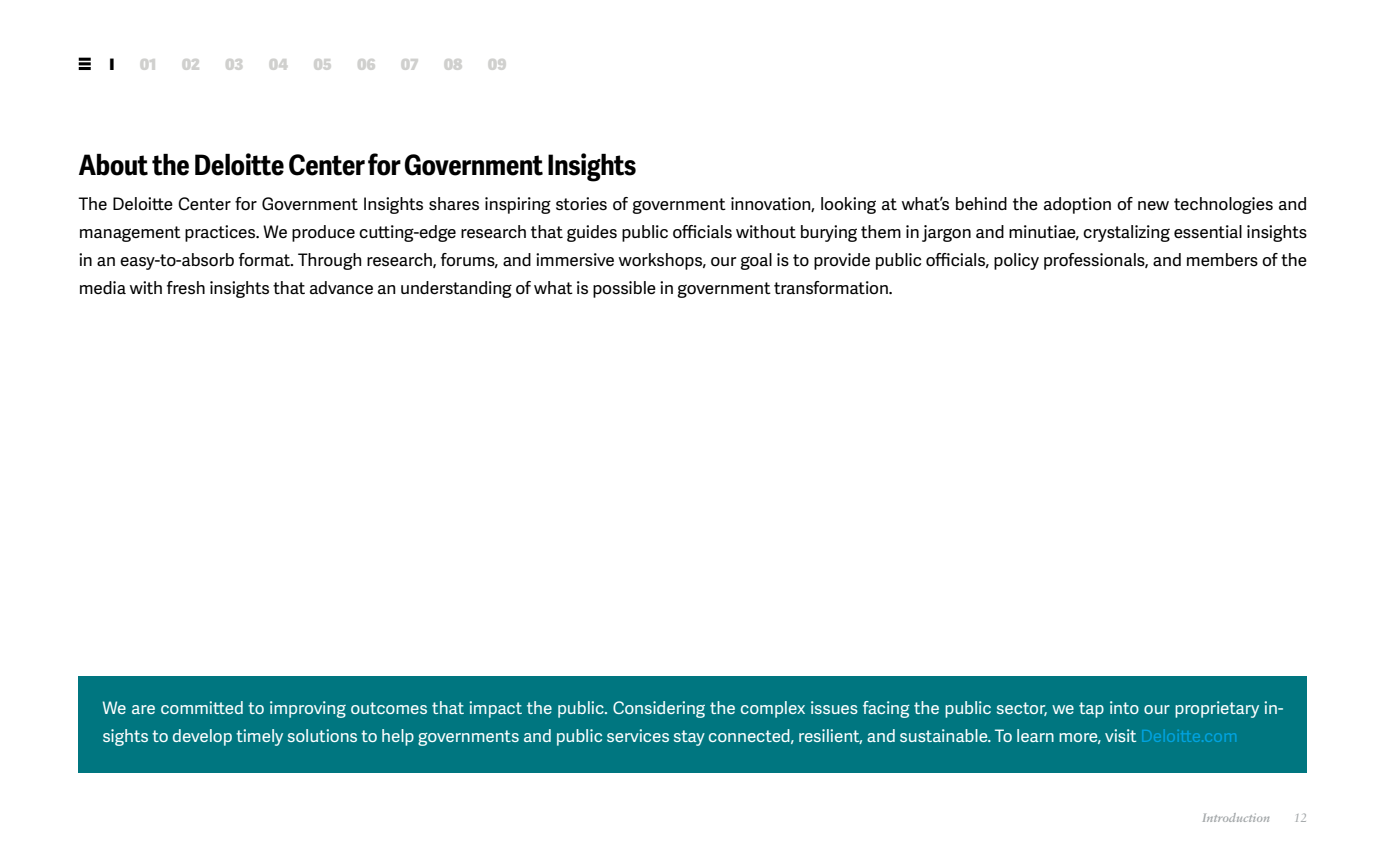
<style>
.page{position:relative;width:1386px;height:851px;background:#fff}
.page>*{position:absolute;margin:0;border:0;box-sizing:border-box;transform-origin:0 0}
.t1{font:700 28px "Adelle Sans Cnd";letter-spacing:-.005em;color:#000}
.t2{font:17.15px/28px "Adelle Sans";letter-spacing:-.005em;color:#000;text-align:justify}
.t3{font:17.15px/28px "Adelle Sans";letter-spacing:-.005em;color:#fff}
.t4{font:800 15.75px "Adelle Sans";letter-spacing:-.01em;color:#d0d0ce}
.t5{font:800 15.75px "Adelle Sans";color:#000}
.t6{font:italic 700 12.25px "Sabon LT Pro";color:#a3a7a9}
.t7{font:italic 12.25px "Sabon LT Pro";color:#a3a7a9}
.s1{color:#00a3e0}
</style>
<div class="page">
<div style="left:79px;top:676px;width:1228px;height:96px;background:#007680"></div>
<svg style="left:79px;top:58px;width:12px;height:12px"></svg>
<p class="t5" style="left:110px;top:54px;width:7px">I</p>
<p class="t4" style="left:140px;top:54px;width:18px">01</p>
<p class="t4" style="left:182px;top:54px;width:20px">02</p>
<p class="t4" style="left:225px;top:54px;width:20px">03</p>
<p class="t4" style="left:269px;top:54px;width:21px">04</p>
<p class="t4" style="left:313px;top:54px;width:20px">05</p>
<p class="t4" style="left:357px;top:54px;width:20px">06</p>
<p class="t4" style="left:401px;top:54px;width:19px">07</p>
<p class="t4" style="left:444px;top:54px;width:20px">08</p>
<p class="t4" style="left:488px;top:54px;width:20px">09</p>
<h1 class="t1" style="left:79px;top:148px;width:559px">About the Deloitte Center for Government Insights</h1>
<p class="t2" style="left:79px;top:190px;width:1230px">The Deloitte Center for Government Insights shares inspiring stories of government innovation, looking at what’s behind the adoption of new technologies and management practices. We produce cutting-edge research that guides public officials without burying them in jargon and minutiae, crystalizing essential insights in an easy-to-absorb format. Through research, forums, and immersive workshops, our goal is to provide public officials, policy professionals, and members of the media with fresh insights that advance an understanding of what is possible in government transformation.</p>
<p class="t3" style="left:102px;top:694px;width:1183px">We are committed to improving outcomes that impact the public. Considering the complex issues facing the public sector, we tap into our proprietary in&shy;sights to develop timely solutions to help governments and public services stay connected, resilient, and sustainable. To learn more, visit <span class="s1">Deloitte.com</span></p>
<p class="t6" style="left:1202px;top:810px;width:69px">Introduction</p>
<p class="t7" style="left:1294px;top:810px;width:15px">12</p>
</div>
